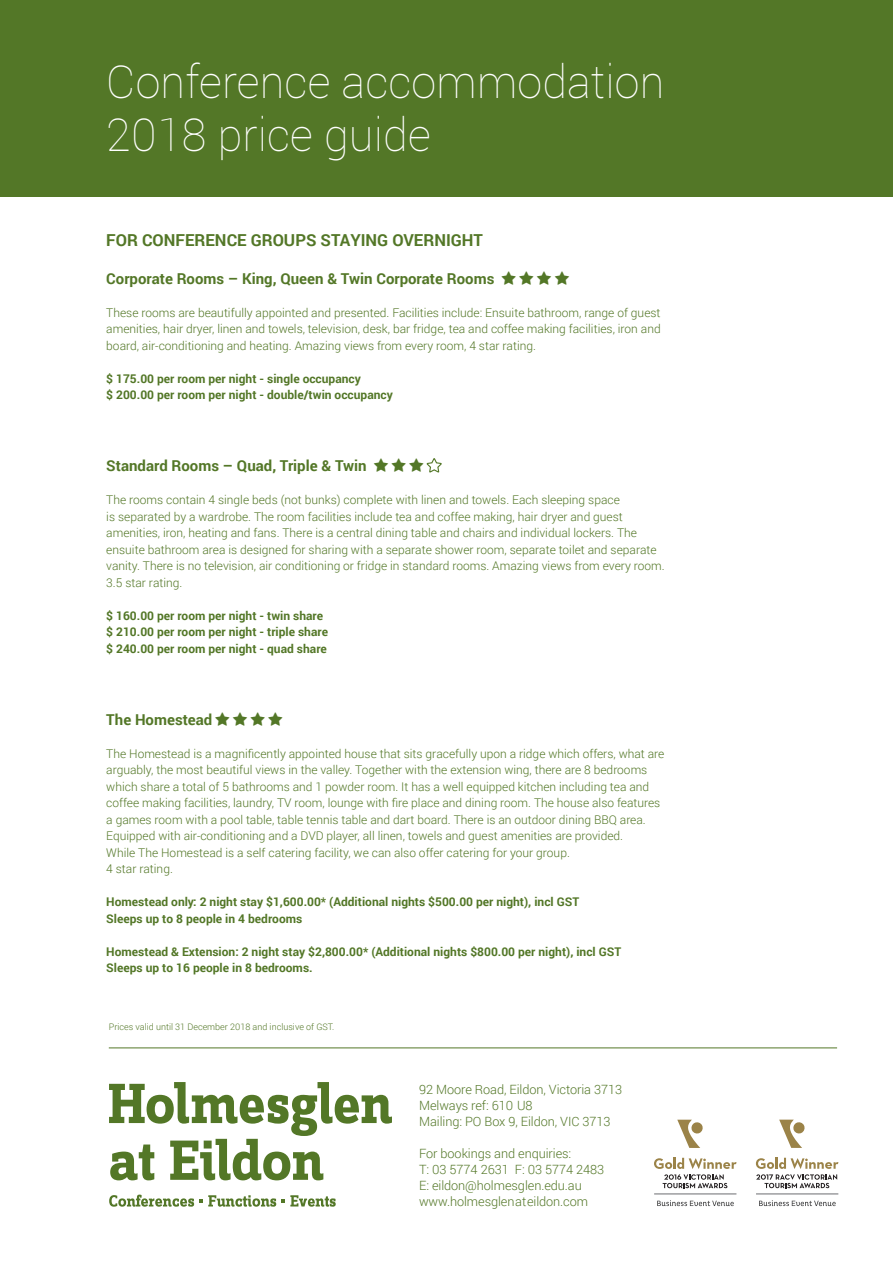
<style>
.page{position:relative;width:893px;height:1263px;background:#fff}
.page>*{position:absolute;margin:0;border:0;box-sizing:border-box;transform-origin:0 0}
.t1{font:100 45px/52.5px "Roboto";letter-spacing:.005em;color:#fff}
.t2{font:700 16.5px "Roboto";color:#537727}
.t3{font:700 15px "Roboto";color:#537727}
.t4{font:300 12.75px/16px "Roboto";letter-spacing:-.005em;color:#537727}
.t5{font:300 12px/16.5px "Roboto";color:#537727}
.t6{font:700 12px/16.5px "Roboto";color:#537727}
.t7{font:300 9px "Roboto";color:#537727}
</style>
<div class="page">
<div style="left:0;top:0;width:893px;height:196px;background:#537727"></div>
<svg style="left:109px;top:1082px;width:283px;height:98px"></svg>
<svg style="left:109px;top:1194px;width:85px;height:13px"></svg>
<svg style="left:200px;top:1195px;width:76px;height:12px"></svg>
<svg style="left:282px;top:1195px;width:54px;height:12px"></svg>
<hr style="left:109px;top:1047px;width:728px;height:1px;background:#537727">
<hr style="left:654px;top:1194px;width:82px;height:1px;background:#6c6d70">
<svg style="left:657px;top:1200px;width:77px;height:6px"></svg>
<svg style="left:677px;top:1120px;width:26px;height:28px"></svg>
<svg style="left:654px;top:1158px;width:83px;height:30px"></svg>
<hr style="left:756px;top:1194px;width:82px;height:1px;background:#6c6d70">
<svg style="left:759px;top:1200px;width:77px;height:6px"></svg>
<svg style="left:779px;top:1119px;width:26px;height:29px"></svg>
<svg style="left:756px;top:1158px;width:82px;height:30px"></svg>
<svg style="left:426px;top:458px;width:16px;height:15px"></svg>
<h1 class="t1" style="left:106px;top:54px;width:559px">Conference accommodation<br>2018 price guide</h1>
<h2 class="t2" style="left:106px;top:228px;width:378px">FOR CONFERENCE GROUPS STAYING OVERNIGHT</h2>
<p class="t3" style="left:106px;top:268px;width:390px">Corporate Rooms – King, Queen &amp; Twin Corporate Rooms</p>
<p class="t5" style="left:106px;top:304px;width:556px;text-align:justify">These rooms are beautifully appointed and presented. Facilities include: Ensuite bathroom, range of guest amenities, hair dryer, linen and towels, television, desk, bar fridge, tea and coffee making facilities, iron and board, air-conditioning and heating. Amazing views from every room, 4 star rating.</p>
<p class="t6" style="left:106px;top:370px;width:288px">$ 175.00 per room per night - single occupancy<br>$ 200.00 per room per night - double/twin occupancy</p>
<p class="t3" style="left:106px;top:455px;width:262px">Standard Rooms – Quad, Triple &amp; Twin</p>
<p class="t5" style="left:106px;top:491px;width:560px">The rooms contain 4 single beds (not bunks) complete with linen and towels. Each sleeping space<br>is separated by a wardrobe. The room facilities include tea and coffee making, hair dryer and guest amenities, iron, heating and fans. There is a central dining table and chairs and individual lockers. The ensuite bathroom area is designed for sharing with a separate shower room, separate toilet and separate vanity. There is no television, air conditioning or fridge in standard rooms. Amazing views from every room.<br>3.5 star rating.</p>
<p class="t6" style="left:106px;top:607px;width:223px">$ 160.00 per room per night - twin share $ 210.00 per room per night - triple share $ 240.00 per room per night - quad share</p>
<p class="t3" style="left:106px;top:709px;width:108px">The Homestead</p>
<p class="t5" style="left:106px;top:745px;width:560px">The Homestead is a magnificently appointed house that sits gracefully upon a ridge which offers, what are arguably, the most beautiful views in the valley. Together with the extension wing, there are 8 bedrooms which share a total of 5 bathrooms and 1 powder room. It has a well equipped kitchen including tea and coffee making facilities, laundry, TV room, lounge with fire place and dining room. The house also features a games room with a pool table, table tennis table and dart board. There is an outdoor dining BBQ area.<br>Equipped with air-conditioning and a DVD player, all linen, towels and guest amenities are provided.<br>While The Homestead is a self catering facility, we can also offer catering for your group.<br>4 star rating.</p>
<p class="t6" style="left:106px;top:893px;width:474px">Homestead only: 2 night stay $1,600.00* (Additional nights $500.00 per night), incl GST<br>Sleeps up to 8 people in 4 bedrooms</p>
<p class="t6" style="left:106px;top:943px;width:516px">Homestead &amp; Extension: 2 night stay $2,800.00* (Additional nights $800.00 per night), incl GST<br>Sleeps up to 16 people in 8 bedrooms.</p>
<p class="t7" style="left:109px;top:1020px;width:227px">Prices valid until 31 December 2018 and inclusive of GST.</p>
<p class="t4" style="left:419px;top:1081px;width:205px">92 Moore Road, Eildon, Victoria 3713<br>Melways ref: 610 U8<br>Mailing: PO Box 9, Eildon, VIC 3713</p>
<p class="t4" style="left:419px;top:1145px;width:187px">For bookings and enquiries:<br>T: 03 5774 2631 F: 03 5774 2483<br>E: eildon@holmesglen.edu.au www.holmesglenateildon.com</p>
</div>
